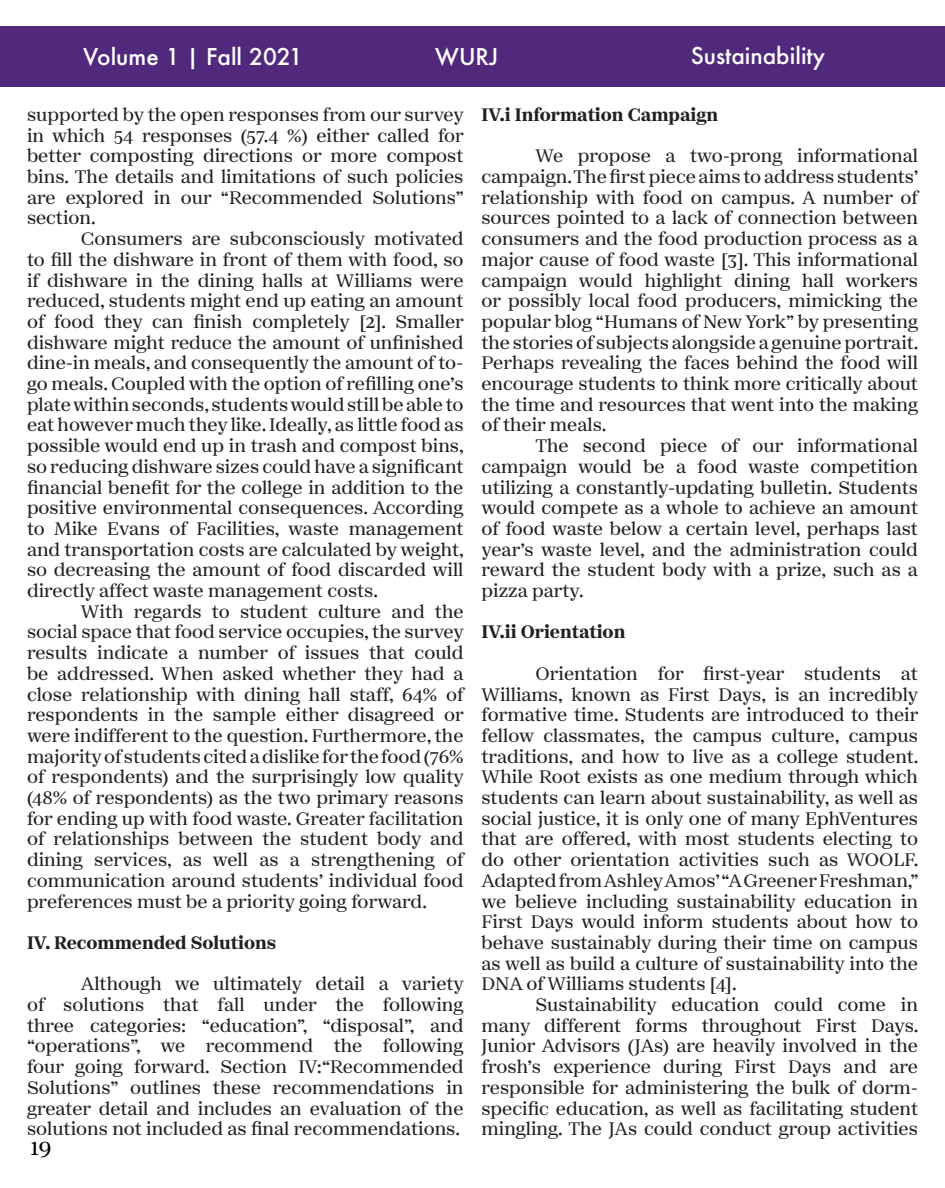
<style>
.page{position:relative;width:945px;height:1188px;background:#fff}
.page>*{position:absolute;margin:0;border:0;box-sizing:border-box;transform-origin:0 0}
.t1{font:500 22.5px "Futura";color:#fff}
.t2{font:21px "Eph Serif";color:#000}
.t3{font:17.25px/20.7px "Eph Serif";color:#231f20;text-align:justify}
.t4{font:700 17.25px "Eph Serif";color:#231f20}
</style>
<div class="page">
<div style="left:0;top:26px;width:945px;height:60px;background:#50297c"></div>
<p class="t1" style="left:83px;top:41px;width:221px">Volume 1 | Fall 2021</p>
<p class="t1" style="left:435px;top:41px;width:65px">WURJ</p>
<p class="t1" style="left:691px;top:40px;width:136px">Sustainability</p>
<p class="t3" style="left:27px;top:104px;width:439px">supported by the open responses from our survey in which 54 responses (57.4 %) either called for better composting directions or more compost bins. The details and limitations of such policies are explored in our “Recommended Solutions” section.</p>
<p class="t3" style="left:27px;top:228px;width:439px;text-indent:54px">Consumers are subconsciously motivated to fill the dishware in front of them with food, so if dishware in the dining halls at Williams were reduced, students might end up eating an amount of food they can finish completely [2]. Smaller dishware might reduce the amount of unfinished dine-in meals, and consequently the amount of to&shy;go meals. Coupled with the option of refilling one’s plate within seconds, students would still be able to eat however much they like. Ideally, as little food as possible would end up in trash and compost bins, so reducing dishware sizes could have a significant financial benefit for the college in addition to the positive environmental consequences. According to Mike Evans of Facilities, waste management and transportation costs are calculated by weight, so decreasing the amount of food discarded will directly affect waste management costs.</p>
<p class="t3" style="left:27px;top:601px;width:439px;text-indent:54px">With regards to student culture and the social space that food service occupies, the survey results indicate a number of issues that could be addressed. When asked whether they had a close relationship with dining hall staff, 64% of respondents in the sample either disagreed or were indifferent to the question. Furthermore, the majority of students cited a dislike for the food (76% of respondents) and the surprisingly low quality (48% of respondents) as the two primary reasons for ending up with food waste. Greater facilitation of relationships between the student body and dining services, as well as a strengthening of communication around students’ individual food preferences must be a priority going forward.</p>
<p class="t4" style="left:27px;top:930px;width:251px">IV. Recommended Solutions</p>
<p class="t3" style="left:27px;top:974px;width:439px;text-indent:54px">Although we ultimately detail a variety of solutions that fall under the following three categories: “education”, “disposal”, and “operations”, we recommend the following four going forward. Section IV:“Recommended Solutions” outlines these recommendations in greater detail and includes an evaluation of the solutions not included as final recommendations.</p>
<p class="t2" style="left:31px;top:1134px;width:22px">19</p>
<p class="t4" style="left:482px;top:102px;width:238px">IV.i Information Campaign</p>
<p class="t3" style="left:482px;top:146px;width:439px;text-indent:54px">We propose a two-prong informational campaign. The first piece aims to address students’ relationship with food on campus. A number of sources pointed to a lack of connection between consumers and the food production process as a major cause of food waste [3]. This informational campaign would highlight dining hall workers or possibly local food producers, mimicking the popular blog “Humans of New York” by presenting the stories of subjects alongside a genuine portrait.<br>Perhaps revealing the faces behind the food will encourage students to think more critically about the time and resources that went into the making of their meals.</p>
<p class="t3" style="left:482px;top:435px;width:438px;text-indent:54px">The second piece of our informational campaign would be a food waste competition utilizing a constantly-updating bulletin. Students would compete as a whole to achieve an amount of food waste below a certain level, perhaps last year’s waste level, and the administration could reward the student body with a prize, such as a pizza party.</p>
<p class="t4" style="left:482px;top:619px;width:145px">IV.ii Orientation</p>
<p class="t3" style="left:482px;top:663px;width:439px;text-indent:54px">Orientation for first-year students at Williams, known as First Days, is an incredibly formative time. Students are introduced to their fellow classmates, the campus culture, campus traditions, and how to live as a college student.<br>While Root exists as one medium through which students can learn about sustainability, as well as social justice, it is only one of many EphVentures that are offered, with most students electing to do other orientation activities such as WOOLF.<br>Adapted from Ashley Amos’ “A Greener Freshman,” we believe including sustainability education in First Days would inform students about how to behave sustainably during their time on campus as well as build a culture of sustainability into the DNA of Williams students [4].</p>
<p class="t3" style="left:482px;top:994px;width:439px;text-indent:54px">Sustainability education could come in many different forms throughout First Days.<br>Junior Advisors (JAs) are heavily involved in the frosh’s experience during First Days and are responsible for administering the bulk of dorm&shy;specific education, as well as facilitating student mingling. The JAs could conduct group activities</p>
</div>
